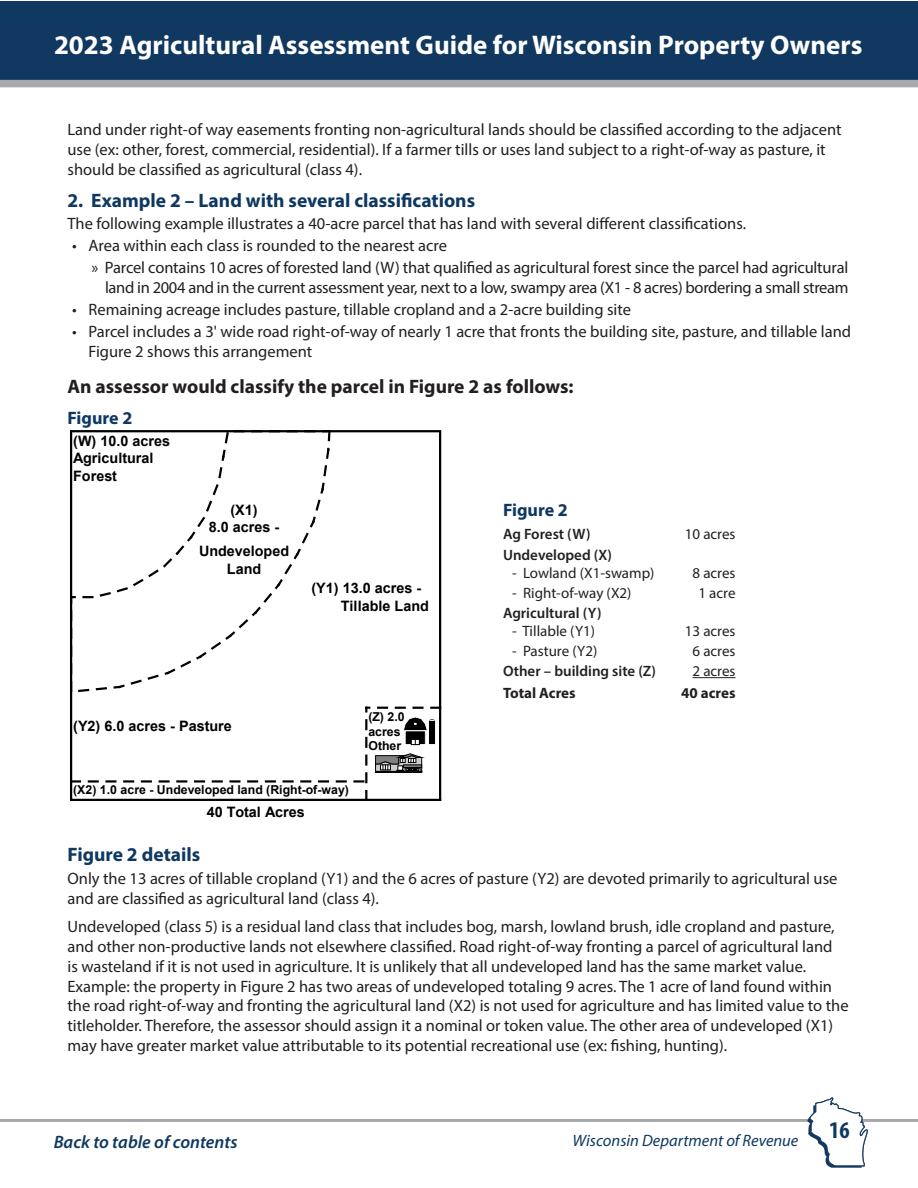
<style>
.page{position:relative;width:918px;height:1188px;background:#fff}
.page>*{position:absolute;margin:0;border:0;box-sizing:border-box;transform-origin:0 0}
.t1{font:700 27px "Myriad Pro";color:#fff}
.t2{font:700 condensed 24px "Myriad Pro";color:#113861}
.Heading_13_point_bol{font:700 19.5px "Myriad Pro";color:#0f3860}
.Headling_13_point_bo{font:700 19.5px "Myriad Pro";color:#231f20}
.t3{font:italic 600 18px "Myriad Pro";color:#0f3860}
.Heading_13_point_bol-2{font:700 18px "Myriad Pro";color:#0f3860}
._3rd_bulleted_list{font:700 18px "Myriad Pro";color:#0f3860}
.Bullet_list_-_2nd{font:16.5px/19.8px "Myriad Pro";color:#231f20}
.Bullet_list{font:16.5px/19.8px "Myriad Pro";color:#231f20}
.t4{font:italic 16.5px "Myriad Pro";color:#0f3860}
._3rd_bulleted_list-2{font:15px "Myriad Pro";color:#231f20}
._3rd_bulleted_list-3{font:600 15px "Myriad Pro";color:#231f20}
._3rd_bulleted_list-4{font:700 15px "Myriad Pro";color:#231f20}
.t5{font:700 14.4px/17.2px "Arial";color:#000}
.t6{font:700 12.3px/14.7px "Arial";color:#000}
</style>
<div class="page">
<div style="left:1px;top:1px;width:917px;height:86px;background:#113861"></div>
<div style="left:0;top:80px;width:918px;height:7px;background:#a8a9ad"></div>
<hr style="left:0;top:1119px;width:918px;height:3px;background:#a8a9ad">
<svg style="left:807px;top:1097px;width:61px;height:71px"></svg>
<svg style="left:70px;top:430px;width:372px;height:371px"></svg>
<svg style="left:431px;top:707px;width:9px;height:2px"></svg>
<svg style="left:414px;top:707px;width:8px;height:2px"></svg>
<svg style="left:396px;top:707px;width:9px;height:2px"></svg>
<svg style="left:378px;top:707px;width:9px;height:2px"></svg>
<svg style="left:365px;top:791px;width:2px;height:9px"></svg>
<svg style="left:355px;top:773px;width:12px;height:10px"></svg>
<svg style="left:365px;top:756px;width:2px;height:8px"></svg>
<svg style="left:365px;top:738px;width:2px;height:9px"></svg>
<svg style="left:365px;top:720px;width:2px;height:9px"></svg>
<svg style="left:365px;top:707px;width:4px;height:4px"></svg>
<hr style="left:693px;top:677px;width:43px;height:1px;background:#231f20">
<h1 class="t1" style="left:54px;top:27px;width:810px">2023 Agricultural Assessment Guide for Wisconsin Property Owners</h1>
<p class="Bullet_list_-_2nd" style="left:68px;top:119px;width:776px">Land under right-of way easements fronting non-agricultural lands should be classified according to the adjacent use (ex: other, forest, commercial, residential). If a farmer tills or uses land subject to a right-of-way as pasture, it should be classified as agricultural (class 4).</p>
<p class="Heading_13_point_bol" style="left:68px;top:187px;width:409px">2. Example 2 – Land with several classifications</p>
<p class="Bullet_list_-_2nd" style="left:68px;top:213px;width:679px">The following example illustrates a 40-acre parcel that has land with several different classifications.</p>
<p class="Bullet_list" style="left:72px;top:235px;width:377px">• Area within each class is rounded to the nearest acre</p>
<p class="Bullet_list_-_2nd" style="left:92px;top:257px;width:759px;text-align:right">» Parcel contains 10 acres of forested land (W) that qualified as agricultural forest since the parcel had agricultural land in 2004 and in the current assessment year, next to a low, swampy area (X1 - 8 acres) bordering a small stream</p>
<p class="Bullet_list" style="left:72px;top:299px;width:561px">• Remaining acreage includes pasture, tillable cropland and a 2-acre building site</p>
<p class="Bullet_list" style="left:88px;top:321px;width:764px;text-indent:-16px">• Parcel includes a 3' wide road right-of-way of nearly 1 acre that fronts the building site, pasture, and tillable land<br>Figure 2 shows this arrangement</p>
<p class="Headling_13_point_bo" style="left:68px;top:374px;width:508px">An assessor would classify the parcel in Figure 2 as follows:</p>
<p class="Heading_13_point_bol-2" style="left:68px;top:406px;width:66px">Figure 2</p>
<p class="t5" style="left:73px;top:433px;width:98px">(W) 10.0 acres<br>Agricultural<br>Forest</p>
<p class="t5" style="left:209px;top:501px;width:72px;text-align:center">(X1)<br>8.0 acres -</p>
<p class="t5" style="left:199px;top:543px;width:91px;text-align:center">Undeveloped<br>Land</p>
<p class="t5" style="left:341px;top:580px;width:90px;text-indent:-29px">(Y1) 13.0 acres -<br>Tillable Land</p>
<p class="t5" style="left:73px;top:718px;width:160px">(Y2) 6.0 acres - Pasture</p>
<p class="t6" style="left:368px;top:709px;width:38px">(Z) 2.0 acres<br>Other</p>
<p class="t6" style="left:73px;top:783px;width:277px">(X2) 1.0 acre - Undeveloped land (Right-of-way)</p>
<p class="t5" style="left:207px;top:803px;width:100px">40 Total Acres</p>
<p class="_3rd_bulleted_list" style="left:503px;top:498px;width:66px">Figure 2</p>
<p class="_3rd_bulleted_list-3" style="left:503px;top:525px;width:89px">Ag Forest (W)</p>
<p class="_3rd_bulleted_list-2" style="left:685px;top:525px;width:52px">10 acres</p>
<p class="_3rd_bulleted_list-3" style="left:503px;top:545px;width:110px">Undeveloped (X)</p>
<p class="_3rd_bulleted_list-2" style="left:512px;top:563px;width:144px">- Lowland (X1-swamp)</p>
<p class="_3rd_bulleted_list-2" style="left:693px;top:563px;width:45px">8 acres</p>
<p class="_3rd_bulleted_list-2" style="left:512px;top:583px;width:121px">- Right-of-way (X2)</p>
<p class="_3rd_bulleted_list-2" style="left:698px;top:583px;width:39px">1 acre</p>
<p class="_3rd_bulleted_list-3" style="left:503px;top:603px;width:100px">Agricultural (Y)</p>
<p class="_3rd_bulleted_list-2" style="left:512px;top:622px;width:85px">- Tillable (Y1)</p>
<p class="_3rd_bulleted_list-2" style="left:685px;top:622px;width:52px">13 acres</p>
<p class="_3rd_bulleted_list-2" style="left:512px;top:642px;width:87px">- Pasture (Y2)</p>
<p class="_3rd_bulleted_list-2" style="left:693px;top:642px;width:45px">6 acres</p>
<p class="_3rd_bulleted_list-3" style="left:503px;top:662px;width:154px">Other – building site (Z)</p>
<p class="_3rd_bulleted_list-2" style="left:693px;top:662px;width:45px">2 acres</p>
<p class="_3rd_bulleted_list-4" style="left:503px;top:683px;width:74px">Total Acres</p>
<p class="_3rd_bulleted_list-4" style="left:681px;top:683px;width:56px">40 acres</p>
<p class="Heading_13_point_bol" style="left:68px;top:842px;width:134px">Figure 2 details</p>
<p class="Bullet_list_-_2nd" style="left:68px;top:868px;width:772px">Only the 13 acres of tillable cropland (Y1) and the 6 acres of pasture (Y2) are devoted primarily to agricultural use and are classified as agricultural land (class 4).</p>
<p class="Bullet_list_-_2nd" style="left:68px;top:917px;width:783px">Undeveloped (class 5) is a residual land class that includes bog, marsh, lowland brush, idle cropland and pasture, and other non-productive lands not elsewhere classified. Road right-of-way fronting a parcel of agricultural land<br>is wasteland if it is not used in agriculture. It is unlikely that all undeveloped land has the same market value.<br>Example: the property in Figure 2 has two areas of undeveloped totaling 9 acres. The 1 acre of land found within the road right-of-way and fronting the agricultural land (X2) is not used for agriculture and has limited value to the titleholder. Therefore, the assessor should assign it a nominal or token value. The other area of undeveloped (X1) may have greater market value attributable to its potential recreational use (ex: fishing, hunting).</p>
<p class="t3" style="left:54px;top:1130px;width:185px">Back to table of contents</p>
<p class="t4" style="left:573px;top:1130px;width:227px">Wisconsin Department of Revenue</p>
<h2 class="t2" style="left:829px;top:1115px;width:22px">16</h2>
</div>
